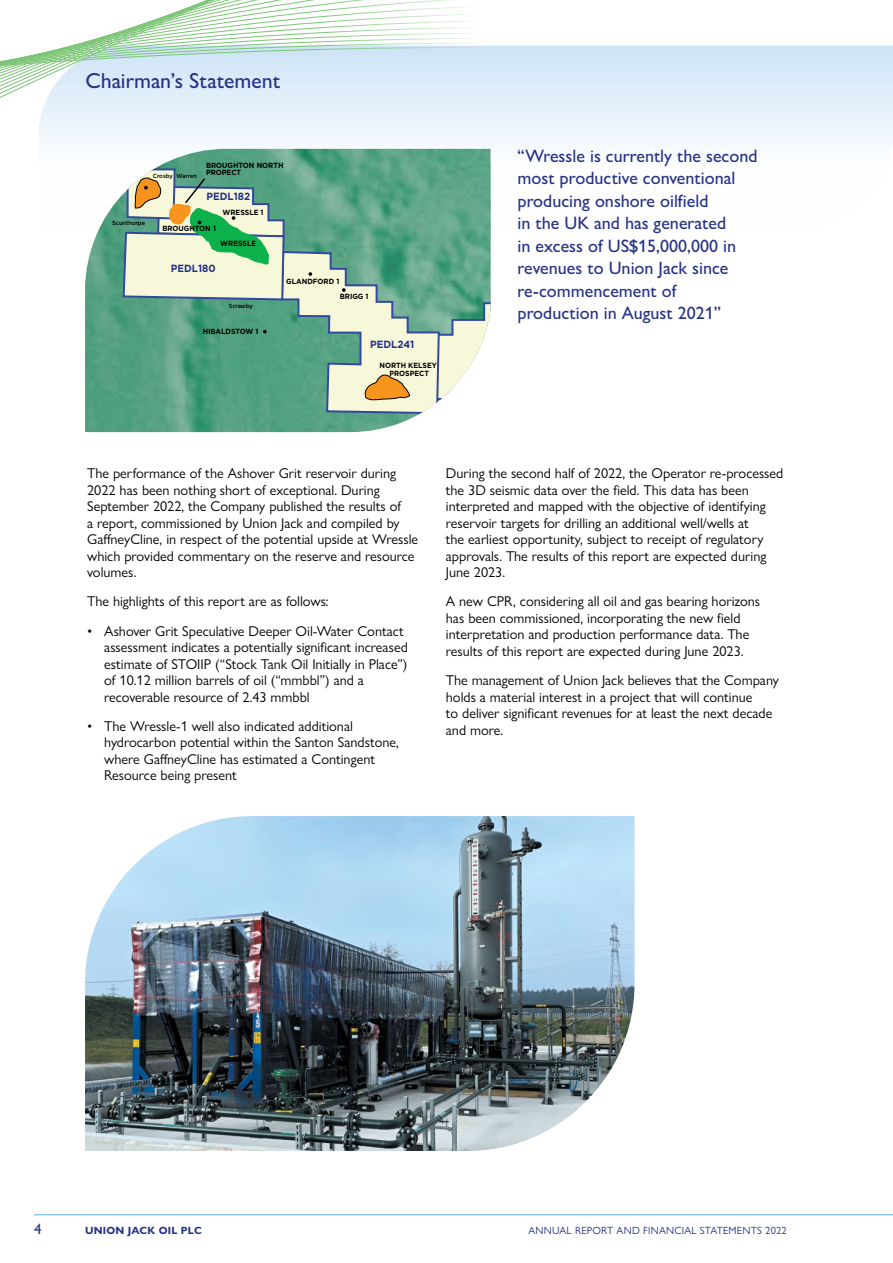
<style>
.page{position:relative;width:893px;height:1263px;background:#fff}
.page>*{position:absolute;margin:0;border:0;box-sizing:border-box;transform-origin:0 0}
.t1{font:500 21.75px "Gill Sans Nova";color:#263286}
.t2{font:500 18px/22.5px "Gill Sans Nova";color:#263286}
.t3{font:500 15px "Gill Sans Nova";color:#263286}
.t4{font:14.25px/16.5px "Gill Sans Nova";color:#000}
.t5{font:10.5px "Gill Sans Nova";letter-spacing:.02em;color:#263286}
.t6{font:700 10.5px "Gotham";color:#253189;scale:.95 1}
.t7{font:700 10.5px "Gill Sans Nova";letter-spacing:.02em;color:#263286}
.t8{font:700 7.5px/8.2px "Gotham";color:#000;text-align:center;scale:.95 1}
.t9{font:500 6px "Gotham";color:#000;scale:.95 1}
</style>
<div class="page">
<svg style="left:503px;top:46px;width:388px;height:98px;background:#e0eef9"></svg>
<svg style="left:891px;top:45px;width:2px;height:99px"></svg>
<svg style="left:39px;top:141px;width:464px;height:3px"></svg>
<div style="left:39px;top:135px;width:464px;height:6px;background:#f2f8fc"></div>
<div style="left:39px;top:130px;width:464px;height:5px;background:#f0f7fc"></div>
<svg style="left:0;top:0;width:503px;height:130px"></svg>
<img style="left:85px;top:418px;width:327px;height:14px">
<svg style="left:85px;top:149px;width:406px;height:269px;background:#8abb9f"></svg>
<img style="left:85px;top:816px;width:549px;height:335px">
<hr style="left:34px;top:1214px;width:859px;height:1px;background:#58b6e7">
<h1 class="t1" style="left:86px;top:67px;width:196px">Chairman’s Statement</h1>
<p class="t9" style="left:112px;top:219px;width:36px">Scunthorpe</p>
<p class="t9" style="left:153px;top:172px;width:48px">Crosby Warren</p>
<p class="t8" style="left:206px;top:161px;width:83px;line-height:7.8px;text-align:left">BROUGHTON NORTH<br>PROPECT</p>
<p class="t6" style="left:206px;top:190px;width:48px">PEDL182</p>
<p class="t8" style="left:223px;top:208px;width:45px">WRESSLE 1</p>
<p class="t8" style="left:162px;top:224px;width:58px">BROUGHTON 1</p>
<p class="t8" style="left:220px;top:239px;width:39px">WRESSLE</p>
<p class="t6" style="left:171px;top:262px;width:49px">PEDL180</p>
<p class="t9" style="left:229px;top:302px;width:27px">Scrawby</p>
<p class="t8" style="left:203px;top:327px;width:60px">HIBALDSTOW 1</p>
<p class="t8" style="left:286px;top:277px;width:57px">GLANDFORD 1</p>
<p class="t8" style="left:340px;top:292px;width:32px">BRIGG 1</p>
<p class="t6" style="left:370px;top:338px;width:48px">PEDL241</p>
<p class="t8" style="left:379px;top:361px;width:62px">NORTH KELSEY<br>PROSPECT</p>
<p class="t2" style="left:518px;top:144px;width:242px">“Wressle is currently the second most productive conventional producing onshore oilfield<br>in the UK and has generated<br>in excess of US$15,000,000 in revenues to Union Jack since re-commencement of production in August 2021”</p>
<p class="t4" style="left:87px;top:465px;width:333px">The performance of the Ashover Grit reservoir during 2022 has been nothing short of exceptional. During September 2022, the Company published the results of<br>a report, commissioned by Union Jack and compiled by GaffneyCline, in respect of the potential upside at Wressle which provided commentary on the reserve and resource volumes.</p>
<p class="t4" style="left:87px;top:593px;width:243px">The highlights of this report are as follows:</p>
<p class="t4" style="left:104px;top:622px;width:305px;text-indent:-17px">• Ashover Grit Speculative Deeper Oil-Water Contact assessment indicates a potentially significant increased estimate of STOIIP (“Stock Tank Oil Initially in Place”) of 10.12 million barrels of oil (“mmbbl”) and a recoverable resource of 2.43 mmbbl</p>
<p class="t4" style="left:104px;top:718px;width:296px;text-indent:-17px">• The Wressle-1 well also indicated additional hydrocarbon potential within the Santon Sandstone, where GaffneyCline has estimated a Contingent Resource being present</p>
<p class="t4" style="left:446px;top:465px;width:339px">During the second half of 2022, the Operator re-processed the 3D seismic data over the field. This data has been interpreted and mapped with the objective of identifying reservoir targets for drilling an additional well/wells at<br>the earliest opportunity, subject to receipt of regulatory approvals. The results of this report are expected during June 2023.</p>
<p class="t4" style="left:446px;top:593px;width:316px">A new CPR, considering all oil and gas bearing horizons has been commissioned, incorporating the new field interpretation and production performance data. The results of this report are expected during June 2023.</p>
<p class="t4" style="left:446px;top:672px;width:335px">The management of Union Jack believes that the Company holds a material interest in a project that will continue<br>to deliver significant revenues for at least the next decade and more.</p>
<p class="t3" style="left:34px;top:1220px;width:9px">4</p>
<p class="t7" style="left:85px;top:1224px;width:118px">UNION JACK OIL PLC</p>
<p class="t5" style="left:528px;top:1224px;width:260px">ANNUAL REPORT AND FINANCIAL STATEMENTS 2022</p>
</div>
